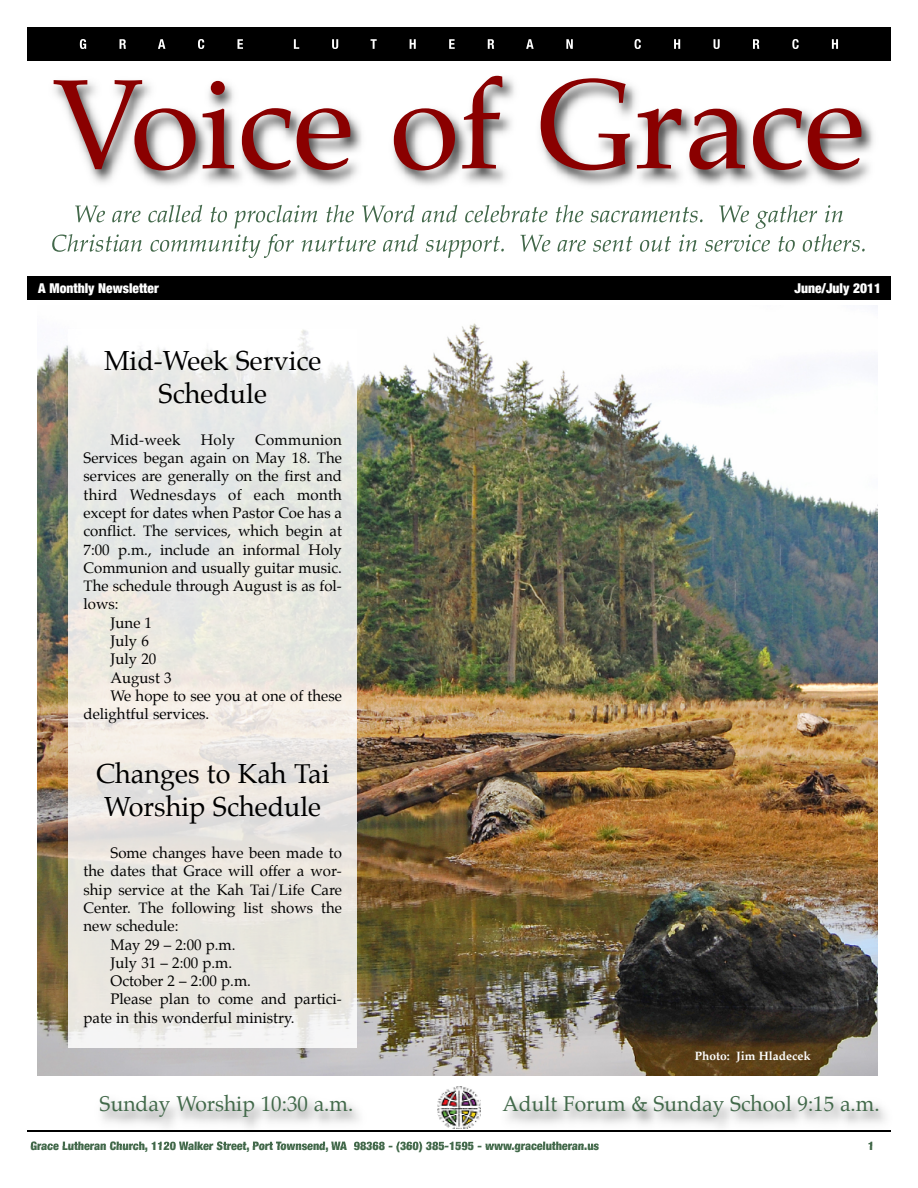
<style>
.page{position:relative;width:918px;height:1188px;background:#fff}
.page>*{position:absolute;margin:0;border:0;box-sizing:border-box;transform-origin:0 0}
.t1{font:127.5px "Palatino";color:#8a0000}
.t2{font:27px/32.8px "Palatino";color:#000;text-align:center}
.t3{font:21px "Palatino";color:#42694a}
.t4{font:15px "Palatino";color:#000}
.t5{font:15px "Palatino";letter-spacing:.02em;color:#000}
.t6{font:900 condensed 13.5px "Helvetica Neue";color:#fff}
.t7{font:900 condensed 12px "Helvetica Neue";color:#42694a}
.t8{font:700 12px "Palatino";color:#fff}
</style>
<div class="page">
<img style="left:37px;top:306px;width:841px;height:770px">
<div style="left:27px;top:27px;width:864px;height:34px;background:#000"></div>
<img style="left:27px;top:1099px;width:864px;height:47px">
<img style="left:31px;top:1141px;width:28px;height:5px">
<img style="left:27px;top:1131px;width:864px;height:1px">
<div style="left:428px;top:1086px;width:62px;height:43px;background:#fff"></div>
<img style="left:437px;top:1086px;width:43px;height:43px">
<img style="left:54px;top:77px;width:820px;height:181px">
<img style="left:79px;top:39px;width:759px;height:10px">
<img style="left:80px;top:39px;width:414px;height:10px">
<img style="left:75px;top:205px;width:57px;height:17px">
<img style="left:52px;top:234px;width:50px;height:18px">
<img style="left:69px;top:329px;width:288px;height:719px">
<div style="left:27px;top:277px;width:864px;height:23px;background:#000"></div>
<h1 class="t1" style="left:52px;top:64px;width:815px">Voice of Grace</h1>
<p class="t6" style="left:38px;top:280px;width:122px">A Monthly Newsletter</p>
<p class="t6" style="left:795px;top:280px;width:88px">June/July 2011</p>
<h2 class="t2" style="left:104px;top:346px;width:219px">Mid-Week Service<br>Schedule</h2>
<p class="t4" style="left:111px;top:433px;width:72px">Mid-week</p>
<p class="t4" style="left:201px;top:433px;width:36px">Holy</p>
<p class="t5" style="left:255px;top:433px;width:88px">Communion</p>
<p class="t4" style="left:84px;top:451px;width:260px">Services began again on May 18. The</p>
<p class="t4" style="left:84px;top:469px;width:260px">services are generally on the first and</p>
<p class="t5" style="left:84px;top:487px;width:260px">third Wednesdays of each month</p>
<p class="t4" style="left:84px;top:506px;width:260px">except for dates when Pastor Coe has a</p>
<p class="t4" style="left:84px;top:524px;width:260px">conflict. The services, which begin at</p>
<p class="t4" style="left:84px;top:542px;width:260px">7:00 p.m., include an informal Holy</p>
<p class="t4" style="left:84px;top:561px;width:260px">Communion and usually guitar music.</p>
<p class="t4" style="left:84px;top:579px;width:260px">The schedule through August is as fol-</p>
<p class="t4" style="left:84px;top:597px;width:37px">lows:</p>
<p class="t4" style="left:111px;top:615px;width:43px">June 1</p>
<p class="t4" style="left:111px;top:634px;width:40px">July 6</p>
<p class="t4" style="left:111px;top:652px;width:47px">July 20</p>
<p class="t4" style="left:111px;top:670px;width:62px">August 3</p>
<p class="t4" style="left:111px;top:689px;width:233px">We hope to see you at one of these</p>
<p class="t4" style="left:84px;top:707px;width:127px">delightful services.</p>
<h2 class="t2" style="left:96px;top:759px;width:235px">Changes to Kah Tai<br>Worship Schedule</h2>
<p class="t4" style="left:111px;top:846px;width:233px">Some changes have been made to</p>
<p class="t4" style="left:84px;top:864px;width:260px">the dates that Grace will offer a wor-</p>
<p class="t4" style="left:84px;top:882px;width:260px">ship service at the Kah Tai/Life Care</p>
<p class="t4" style="left:84px;top:901px;width:260px">Center. The following list shows the</p>
<p class="t4" style="left:84px;top:919px;width:96px">new schedule:</p>
<p class="t4" style="left:111px;top:937px;width:127px">May 29 – 2:00 p.m.</p>
<p class="t4" style="left:111px;top:956px;width:123px">July 31 – 2:00 p.m.</p>
<p class="t4" style="left:111px;top:974px;width:142px">October 2 – 2:00 p.m.</p>
<p class="t4" style="left:111px;top:992px;width:233px">Please plan to come and partici-</p>
<p class="t4" style="left:84px;top:1010px;width:212px">pate in this wonderful ministry.</p>
<p class="t8" style="left:695px;top:1050px;width:118px">Photo: Jim Hladecek</p>
<h3 class="t3" style="left:100px;top:1094px;width:255px">Sunday Worship 10:30 a.m.</h3>
<h3 class="t3" style="left:503px;top:1094px;width:379px">Adult Forum &amp; Sunday School 9:15 a.m.</h3>
<p class="t7" style="left:30px;top:1138px;width:570px">Grace Lutheran Church, 1120 Walker Street, Port Townsend, WA 98368 - (360) 385-1595 - www.gracelutheran.us</p>
<p class="t7" style="left:868px;top:1138px;width:8px">1</p>
</div>
